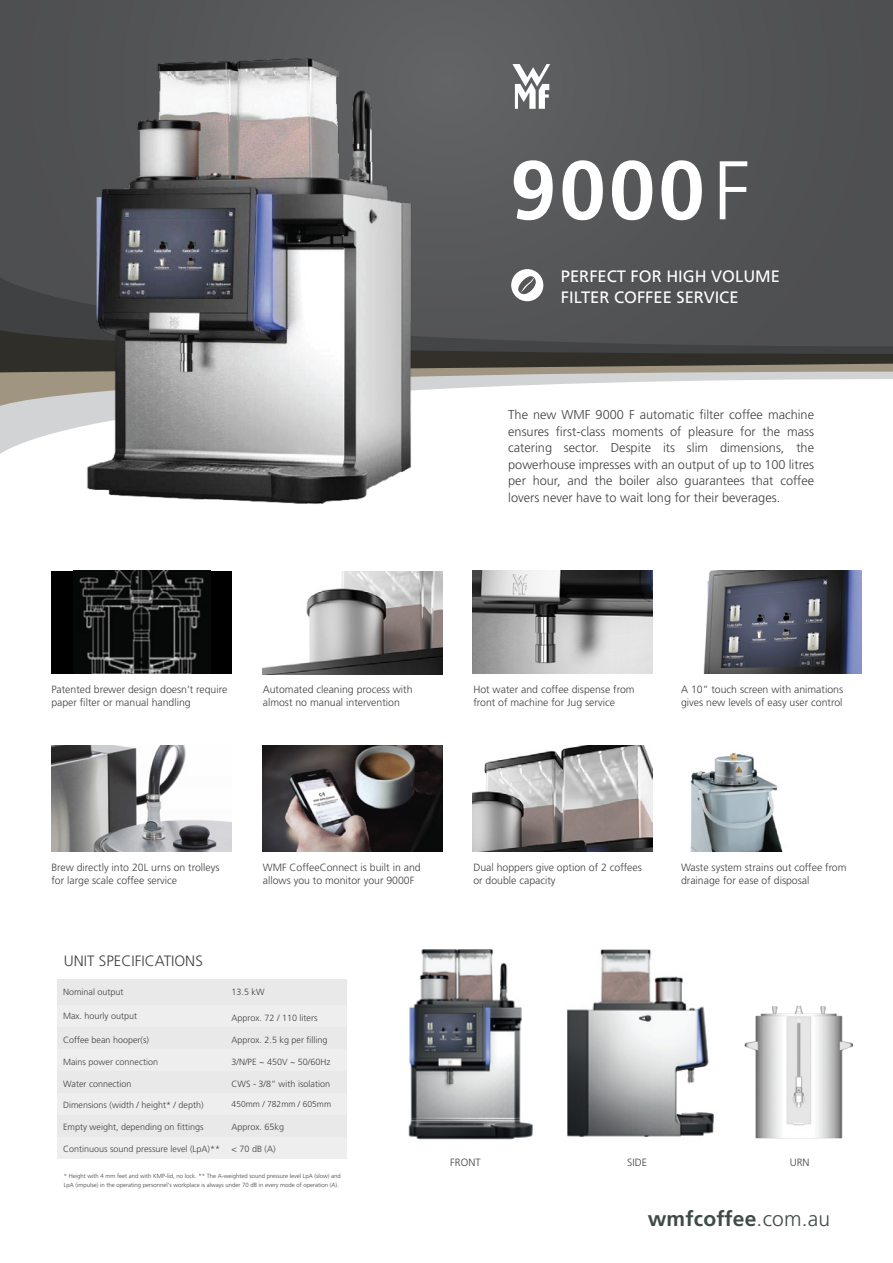
<style>
.page{position:relative;width:893px;height:1263px;background:#fff}
.page>*{position:absolute;margin:0;border:0;box-sizing:border-box;transform-origin:0 0}
.t1{font:700 83.1px "Frutiger LT Std";color:#fff}
.t2{font:700 21px "Frutiger LT Std";letter-spacing:.01em;color:#3f4b46}
.t3{font:16.5px/21px "Frutiger LT Std";color:#fff}
.t4{font:300 15px "Frutiger LT Std";color:#414042}
.t5{font:300 12.75px/16.5px "Frutiger LT Std";color:#414042;text-align:justify}
.t6{font:300 10.5px/12.6px "Frutiger LT Std";color:#414042}
.t7{font:300 9px "Frutiger LT Std";color:#414042}
.t8{font:300 8.55px "Frutiger LT Std";color:#414042}
.t9{font:300 6px/8.2px "Frutiger LT Std";color:#414042}
.s1{font-weight:300}
</style>
<div class="page">
<div style="left:57px;top:1005px;width:169px;height:22px;background:#eee"></div>
<div style="left:227px;top:1005px;width:120px;height:22px;background:#eee"></div>
<div style="left:227px;top:1137px;width:120px;height:21px;background:#eee"></div>
<div style="left:57px;top:1049px;width:169px;height:21px;background:#eee"></div>
<div style="left:227px;top:1049px;width:120px;height:21px;background:#eee"></div>
<div style="left:227px;top:1093px;width:120px;height:21px;background:#eee"></div>
<div style="left:57px;top:1093px;width:169px;height:21px;background:#eee"></div>
<div style="left:57px;top:1137px;width:169px;height:21px;background:#eee"></div>
<div style="left:57px;top:979px;width:169px;height:26px;background:#e9e9e9"></div>
<div style="left:227px;top:1071px;width:120px;height:21px;background:#e9e9e9"></div>
<div style="left:227px;top:1115px;width:120px;height:21px;background:#e9e9e9"></div>
<div style="left:57px;top:1115px;width:169px;height:21px;background:#e9e9e9"></div>
<div style="left:57px;top:1071px;width:169px;height:21px;background:#e9e9e9"></div>
<div style="left:57px;top:1027px;width:169px;height:22px;background:#e9e9e9"></div>
<div style="left:227px;top:1027px;width:120px;height:22px;background:#e9e9e9"></div>
<div style="left:227px;top:979px;width:120px;height:26px;background:#e9e9e9"></div>
<div style="left:0;top:0;width:893px;height:372px;background:#535456"></div>
<svg style="left:512px;top:64px;width:38px;height:45px"></svg>
<svg style="left:0;top:269px;width:544px;height:185px"></svg>
<svg style="left:0;top:327px;width:893px;height:84px"></svg>
<img style="left:82px;top:53px;width:337px;height:451px">
<img style="left:744px;top:1005px;width:110px;height:134px">
<img style="left:690px;top:753px;width:93px;height:98px">
<img style="left:703px;top:571px;width:158px;height:102px">
<img style="left:473px;top:571px;width:180px;height:102px">
<div style="left:52px;top:571px;width:180px;height:102px;background:#000"></div>
<img style="left:79px;top:571px;width:125px;height:102px">
<img style="left:263px;top:571px;width:180px;height:104px">
<img style="left:263px;top:746px;width:180px;height:105px">
<img style="left:473px;top:746px;width:180px;height:105px">
<img style="left:52px;top:746px;width:180px;height:105px">
<img style="left:567px;top:949px;width:147px;height:188px">
<img style="left:408px;top:949px;width:125px;height:191px">
<h1 class="t1" style="left:510px;top:142px;width:242px">9000<span class="s1">F</span></h1>
<h3 class="t3" style="left:561px;top:266px;width:221px">PERFECT FOR HIGH VOLUME<br>FILTER COFFEE SERVICE</h3>
<p class="t5" style="left:508px;top:407px;width:307px">The new WMF 9000 F automatic filter coffee machine ensures first-class moments of pleasure for the mass catering sector. Despite its slim dimensions, the powerhouse impresses with an output of up to 100 litres per hour, and the boiler also guarantees that coffee lovers never have to wait long for their beverages.</p>
<p class="t6" style="left:51px;top:683px;width:178px">Patented brewer design doesn’t require paper filter or manual handling</p>
<p class="t6" style="left:263px;top:683px;width:151px">Automated cleaning process with almost no manual intervention</p>
<p class="t6" style="left:473px;top:683px;width:163px">Hot water and coffee dispense from front of machine for Jug service</p>
<p class="t6" style="left:681px;top:683px;width:164px">A 10” touch screen with animations gives new levels of easy user control</p>
<p class="t6" style="left:51px;top:861px;width:170px">Brew directly into 20L urns on trolleys for large scale coffee service</p>
<p class="t6" style="left:263px;top:861px;width:159px">WMF CoffeeConnect is built in and allows you to monitor your 9000F</p>
<p class="t6" style="left:473px;top:861px;width:170px">Dual hoppers give option of 2 coffees or double capacity</p>
<p class="t6" style="left:681px;top:861px;width:167px">Waste system strains out coffee from drainage for ease of disposal</p>
<h3 class="t4" style="left:64px;top:952px;width:140px">UNIT SPECIFICATIONS</h3>
<p class="t7" style="left:63px;top:986px;width:62px">Nominal output</p>
<p class="t7" style="left:63px;top:1011px;width:76px">Max. hourly output</p>
<p class="t7" style="left:63px;top:1034px;width:88px">Coffee bean hooper(s)</p>
<p class="t7" style="left:63px;top:1056px;width:97px">Mains power connection</p>
<p class="t7" style="left:63px;top:1078px;width:70px">Water connection</p>
<p class="t7" style="left:63px;top:1100px;width:142px">Dimensions (width / height* / depth)</p>
<p class="t7" style="left:63px;top:1122px;width:142px">Empty weight, depending on fittings</p>
<p class="t7" style="left:63px;top:1144px;width:159px">Continuous sound pressure level (LpA)**</p>
<p class="t9" style="left:64px;top:1172px;width:279px">* Height with 4 mm feet and with KMP-lid, no lock. ** The A-weighted sound pressure level LpA (slow) and<br>LpA (impulse) in the operating personnel’s workplace is always under 70 dB in every mode of operation (A).</p>
<p class="t7" style="left:232px;top:987px;width:35px">13.5 kW</p>
<p class="t7" style="left:232px;top:1012px;width:88px">Approx. 72 / 110 liters</p>
<p class="t7" style="left:232px;top:1034px;width:98px">Approx. 2.5 kg per filling</p>
<p class="t7" style="left:232px;top:1056px;width:100px">3/N/PE ~ 450V ~ 50/60Hz</p>
<p class="t7" style="left:232px;top:1078px;width:100px">CWS - 3/8” with isolation</p>
<p class="t8" style="left:232px;top:1100px;width:101px">450mm / 782mm / 605mm</p>
<p class="t7" style="left:232px;top:1122px;width:54px">Approx. 65kg</p>
<p class="t7" style="left:232px;top:1144px;width:45px">&lt; 70 dB (A)</p>
<p class="t6" style="left:450px;top:1156px;width:32px">FRONT</p>
<p class="t6" style="left:627px;top:1156px;width:21px">SIDE</p>
<p class="t6" style="left:790px;top:1156px;width:21px">URN</p>
<h2 class="t2" style="left:648px;top:1206px;width:184px">wmfcoffee<span class="s1">.com.au</span></h2>
</div>
